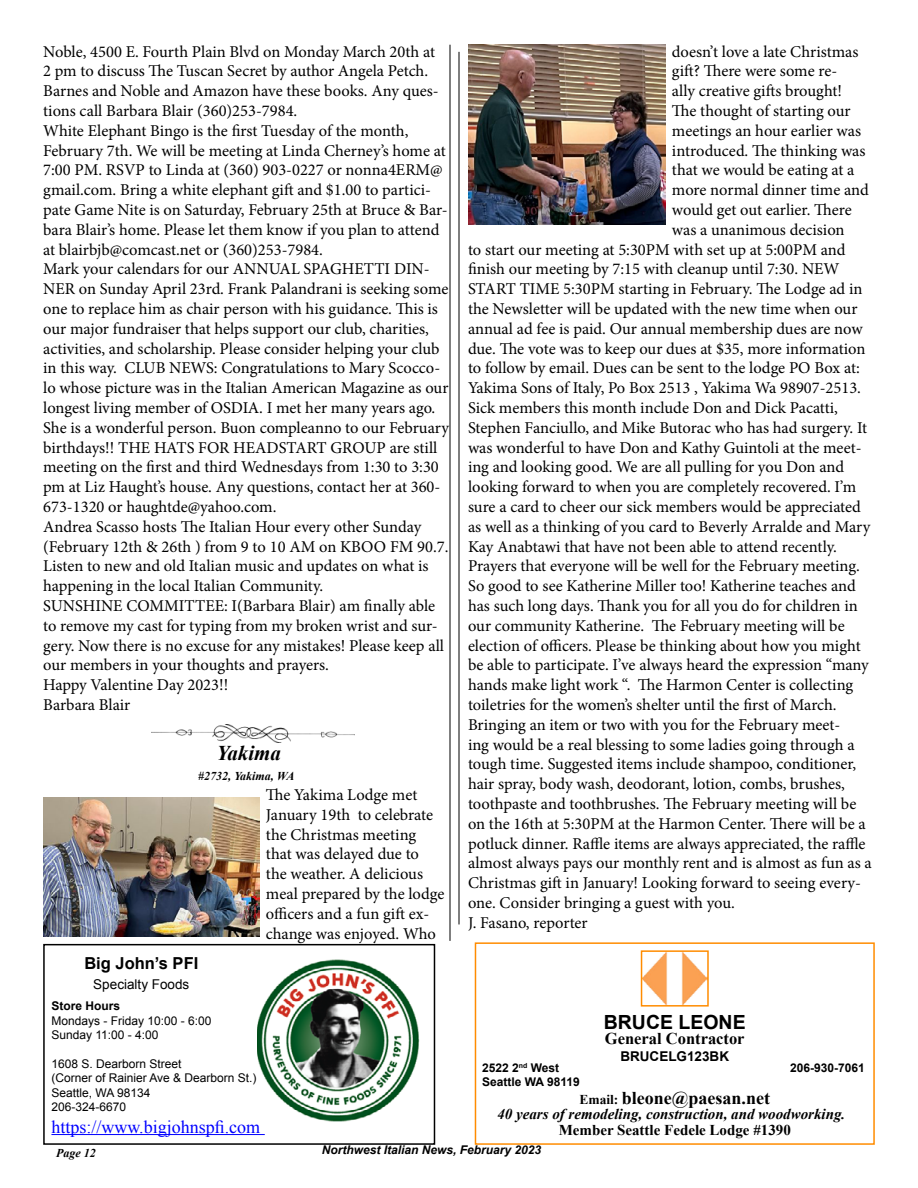
<style>
.page{position:relative;width:918px;height:1188px;background:#fff}
.page>*{position:absolute;margin:0;border:0;box-sizing:border-box;transform-origin:0 0}
.t1{font:italic 700 21px "Times New Roman";color:#000}
.t2{font:700 19.5px "Arial";color:#000}
.t3{font:18px "Times New Roman";color:#00f}
.t4{font:700 18px "Times New Roman";color:#000}
.t5{font:16.5px/19.8px "Minion Pro";letter-spacing:-.005em;color:#000}
.t6{font:700 16.5px "Times New Roman";color:#000}
.t7{font:700 16.5px "Arial";color:#000}
.t8{font:italic 700 15px "Times New Roman";color:#000}
.t9{font:700 15px "Times New Roman";color:#000}
.t10{font:13.5px "Arial";color:#000}
.t11{font:700 13.5px "Arial";color:#000}
.t12{font:12px/14.4px "Arial";color:#000}
.t13{font:700 12px "Arial";color:#000}
.t14{font:italic 700 12px "Arial";color:#000}
.t15{font:italic 700 12px "Times New Roman";color:#000}
.s1{font-size:13.5px}
</style>
<div class="page">
<hr style="left:51px;top:1134px;width:214px;height:1px;background:#00f">
<div style="left:43px;top:944px;width:392px;height:201px;border:2px solid #000"></div>
<img style="left:258px;top:959px;width:162px;height:163px">
<div style="left:475px;top:942px;width:400px;height:203px;border:2px solid #ff8c00"></div>
<img style="left:644px;top:953px;width:62px;height:51px">
<div style="left:641px;top:950px;width:68px;height:57px;border:2px solid #ff8c00"></div>
<hr style="left:450px;top:45px;width:1px;height:896px;background:#000">
<hr style="left:459px;top:52px;width:1px;height:872px;background:#000">
<img style="left:43px;top:797px;width:216px;height:140px">
<img style="left:468px;top:45px;width:197px;height:180px">
<img style="left:151px;top:725px;width:203px;height:17px">
<p class="t5" style="left:43px;top:42px;width:407px">Noble, 4500 E. Fourth Plain Blvd on Monday March 20th at<br>2 pm to discuss The Tuscan Secret by author Angela Petch.<br>Barnes and Noble and Amazon have these books. Any ques&shy;tions call Barbara Blair (360)253-7984.<br>White Elephant Bingo is the first Tuesday of the month, February 7th. We will be meeting at Linda Cherney’s home at 7:00 PM. RSVP to Linda at (360) 903-0227 or nonna4ERM@ gmail.com. Bring a white elephant gift and $1.00 to partici&shy;pate Game Nite is on Saturday, February 25th at Bruce &amp; Bar&shy;bara Blair’s home. Please let them know if you plan to attend at blairbjb@comcast.net or (360)253-7984.<br>Mark your calendars for our ANNUAL SPAGHETTI DIN-NER on Sunday April 23rd. Frank Palandrani is seeking some one to replace him as chair person with his guidance. This is our major fundraiser that helps support our club, charities, activities, and scholarship. Please consider helping your club in this way. CLUB NEWS: Congratulations to Mary Scocco&shy;lo whose picture was in the Italian American Magazine as our longest living member of OSDIA. I met her many years ago.<br>She is a wonderful person. Buon compleanno to our February birthdays!! THE HATS FOR HEADSTART GROUP are still meeting on the first and third Wednesdays from 1:30 to 3:30 pm at Liz Haught’s house. Any questions, contact her at 360- 673-1320 or haughtde@yahoo.com.<br>Andrea Scasso hosts The Italian Hour every other Sunday (February 12th &amp; 26th ) from 9 to 10 AM on KBOO FM 90.7.<br>Listen to new and old Italian music and updates on what is happening in the local Italian Community.<br>SUNSHINE COMMITTEE: I(Barbara Blair) am finally able to remove my cast for typing from my broken wrist and sur&shy;gery. Now there is no excuse for any mistakes! Please keep all our members in your thoughts and prayers.<br>Happy Valentine Day 2023!!<br>Barbara Blair</p>
<p class="t1" style="left:217px;top:739px;width:66px">Yakima</p>
<p class="t15" style="left:198px;top:768px;width:98px">#2732, Yakima, WA</p>
<p class="t5" style="left:266px;top:785px;width:180px">The Yakima Lodge met<br>January 19th to celebrate the Christmas meeting that was delayed due to<br>the weather. A delicious meal prepared by the lodge officers and a fun gift ex&shy;change was enjoyed. Who</p>
<p class="t7" style="left:84px;top:953px;width:115px">Big John’s PFI</p>
<p class="t10" style="left:93px;top:975px;width:98px">Specialty Foods</p>
<p class="t13" style="left:51px;top:998px;width:70px">Store Hours</p>
<p class="t12" style="left:51px;top:1013px;width:162px">Mondays - Friday 10:00 - 6:00<br>Sunday 11:00 - 4:00</p>
<p class="t12" style="left:51px;top:1057px;width:207px">1608 S. Dearborn Street<br>(Corner of Rainier Ave &amp; Dearborn St.)<br>Seattle, WA 98134<br>206-324-6670</p>
<p class="t3" style="left:51px;top:1114px;width:210px">https://www.bigjohnspfi.com</p>
<p class="t5" style="left:672px;top:42px;width:188px">doesn’t love a late Christmas</p>
<p class="t5" style="left:672px;top:61px;width:167px">gift? There were some re-</p>
<p class="t5" style="left:672px;top:81px;width:172px">ally creative gifts brought!</p>
<p class="t5" style="left:672px;top:101px;width:180px">The thought of starting our</p>
<p class="t5" style="left:672px;top:121px;width:191px">meetings an hour earlier was</p>
<p class="t5" style="left:672px;top:141px;width:195px">introduced. The thinking was</p>
<p class="t5" style="left:672px;top:160px;width:184px">that we would be eating at a</p>
<p class="t5" style="left:672px;top:180px;width:198px">more normal dinner time and</p>
<p class="t5" style="left:672px;top:200px;width:181px">would get out earlier. There</p>
<p class="t5" style="left:672px;top:220px;width:174px">was a unanimous decision</p>
<p class="t5" style="left:468px;top:240px;width:379px">to start our meeting at 5:30PM with set up at 5:00PM and</p>
<p class="t5" style="left:468px;top:259px;width:373px">finish our meeting by 7:15 with cleanup until 7:30. NEW</p>
<p class="t5" style="left:468px;top:279px;width:396px">START TIME 5:30PM starting in February. The Lodge ad in</p>
<p class="t5" style="left:468px;top:299px;width:391px">the Newsletter will be updated with the new time when our</p>
<p class="t5" style="left:468px;top:319px;width:396px">annual ad fee is paid. Our annual membership dues are now</p>
<p class="t5" style="left:468px;top:339px;width:399px">due. The vote was to keep our dues at $35, more information</p>
<p class="t5" style="left:468px;top:358px;width:393px">to follow by email. Dues can be sent to the lodge PO Box at:</p>
<p class="t5" style="left:468px;top:378px;width:395px">Yakima Sons of Italy, Po Box 2513 , Yakima Wa 98907-2513.</p>
<p class="t5" style="left:468px;top:398px;width:372px">Sick members this month include Don and Dick Pacatti,</p>
<p class="t5" style="left:468px;top:418px;width:401px">Stephen Fanciullo, and Mike Butorac who has had surgery. It</p>
<p class="t5" style="left:468px;top:438px;width:395px">was wonderful to have Don and Kathy Guintoli at the meet-</p>
<p class="t5" style="left:468px;top:457px;width:378px">ing and looking good. We are all pulling for you Don and</p>
<p class="t5" style="left:468px;top:477px;width:390px">looking forward to when you are completely recovered. I’m</p>
<p class="t5" style="left:468px;top:497px;width:395px">sure a card to cheer our sick members would be appreciated</p>
<p class="t5" style="left:468px;top:517px;width:404px">as well as a thinking of you card to Beverly Arralde and Mary</p>
<p class="t5" style="left:468px;top:537px;width:370px">Kay Anabtawi that have not been able to attend recently.</p>
<p class="t5" style="left:468px;top:556px;width:393px">Prayers that everyone will be well for the February meeting.</p>
<p class="t5" style="left:468px;top:576px;width:389px">So good to see Katherine Miller too! Katherine teaches and</p>
<p class="t5" style="left:468px;top:596px;width:391px">has such long days. Thank you for all you do for children in</p>
<p class="t5" style="left:468px;top:616px;width:378px">our community Katherine. The February meeting will be</p>
<p class="t5" style="left:468px;top:636px;width:394px">election of officers. Please be thinking about how you might</p>
<p class="t5" style="left:468px;top:655px;width:402px">be able to participate. I’ve always heard the expression “many</p>
<p class="t5" style="left:468px;top:675px;width:387px">hands make light work “. The Harmon Center is collecting</p>
<p class="t5" style="left:468px;top:695px;width:370px">toiletries for the women’s shelter until the first of March.</p>
<p class="t5" style="left:468px;top:715px;width:374px">Bringing an item or two with you for the February meet-</p>
<p class="t5" style="left:468px;top:735px;width:388px">ing would be a real blessing to some ladies going through a</p>
<p class="t5" style="left:468px;top:754px;width:390px">tough time. Suggested items include shampoo, conditioner,</p>
<p class="t5" style="left:468px;top:774px;width:379px">hair spray, body wash, deodorant, lotion, combs, brushes,</p>
<p class="t5" style="left:468px;top:794px;width:390px">toothpaste and toothbrushes. The February meeting will be</p>
<p class="t5" style="left:468px;top:814px;width:399px">on the 16th at 5:30PM at the Harmon Center. There will be a</p>
<p class="t5" style="left:468px;top:834px;width:399px">potluck dinner. Raffle items are always appreciated, the raffle</p>
<p class="t5" style="left:468px;top:853px;width:405px">almost always pays our monthly rent and is almost as fun as a</p>
<p class="t5" style="left:468px;top:873px;width:395px">Christmas gift in January! Looking forward to seeing every-</p>
<p class="t5" style="left:468px;top:893px;width:268px">one. Consider bringing a guest with you.</p>
<p class="t5" style="left:468px;top:913px;width:121px">J. Fasano, reporter</p>
<p class="t2" style="left:604px;top:1009px;width:143px">BRUCE LEONE</p>
<p class="t6" style="left:605px;top:1028px;width:141px">General Contractor</p>
<p class="t11" style="left:620px;top:1047px;width:110px">BRUCELG123BK</p>
<p class="t13" style="left:482px;top:1060px;width:79px">2522 2<sup>nd</sup> West</p>
<p class="t13" style="left:790px;top:1060px;width:76px">206-930-7061</p>
<p class="t13" style="left:482px;top:1074px;width:99px">Seattle WA 98119</p>
<p class="t4" style="left:579px;top:1085px;width:192px"><span class="s1">Email:</span> bleone@paesan.net</p>
<p class="t8" style="left:497px;top:1103px;width:349px">40 years of remodeling, construction, and woodworking.</p>
<p class="t9" style="left:559px;top:1120px;width:234px">Member Seattle Fedele Lodge #1390</p>
<p class="t15" style="left:56px;top:1145px;width:41px">Page 12</p>
<p class="t14" style="left:322px;top:1142px;width:221px">Northwest Italian News, February 2023</p>
</div>
